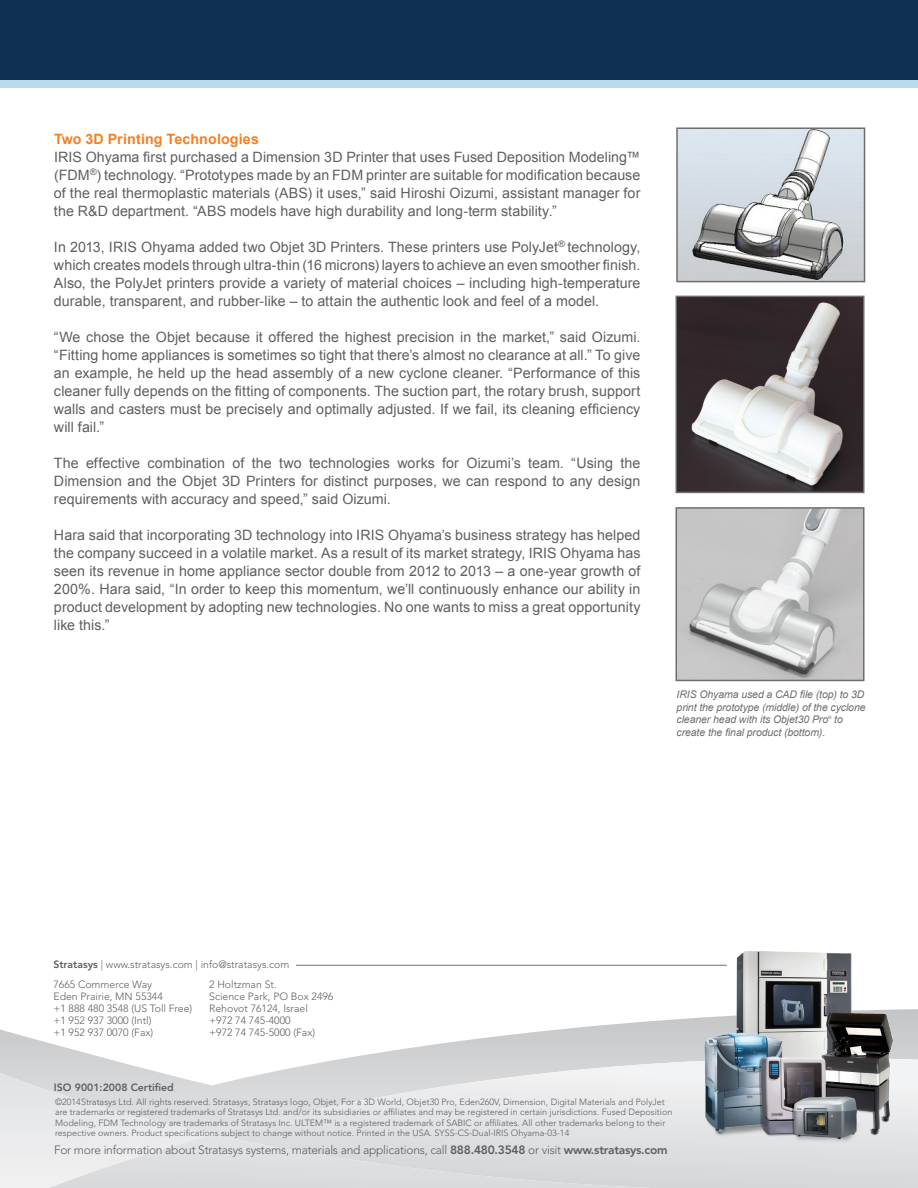
<style>
.page{position:relative;width:918px;height:1188px;background:#fff}
.page>*{position:absolute;margin:0;border:0;box-sizing:border-box;transform-origin:0 0}
.t1{font:14.25px/18px "Arial";letter-spacing:.005em;color:#5f5f62;text-align:justify}
.t2{font:700 14.25px "Arial";letter-spacing:.01em;color:#f58021}
.t3{font:300 12px "Avenir LT Std";letter-spacing:-.02em;color:#5f5f62}
.t4{font:300 10.5px/12px "Avenir LT Std";color:#5f5f62}
.t5{font:italic 10.5px/12.6px "Arial";letter-spacing:-.01em;color:#6e6e6f;text-align:justify}
.t6{font:800 10.5px "Avenir LT Std";color:#5f5f62}
.t7{font:300 9px/10.5px "Avenir LT Std";color:#5f5f62}
.t8{font:italic 4.5px "Arial";color:#6e6e6f}
.s1{font-weight:800}
</style>
<div class="page">
<svg style="left:0;top:1009px;width:918px;height:58px"></svg>
<svg style="left:213px;top:1058px;width:705px;height:77px"></svg>
<img style="left:697px;top:951px;width:202px;height:196px">
<div style="left:0;top:72px;width:918px;height:16px;background:#b8dcec"></div>
<div style="left:0;top:0;width:918px;height:80px;background:#0f3052"></div>
<hr style="left:296px;top:965px;width:431px;height:1px;background:#6e6e6f">
<img style="left:679px;top:299px;width:183px;height:191px">
<div style="left:676px;top:296px;width:189px;height:197px;border:2px solid #6e6e6f"></div>
<img style="left:679px;top:510px;width:183px;height:168px">
<div style="left:676px;top:507px;width:189px;height:174px;border:2px solid #6e6e6f"></div>
<img style="left:679px;top:130px;width:183px;height:149px">
<div style="left:676px;top:127px;width:189px;height:155px;border:2px solid #6e6e6f"></div>
<p class="t2" style="left:54px;top:129px;width:207px">Two 3D Printing Technologies</p>
<p class="t1" style="left:54px;top:148px;width:588px">IRIS Ohyama first purchased a Dimension 3D Printer that uses Fused Deposition Modeling™ (FDM<sup>®</sup>) technology. “Prototypes made by an FDM printer are suitable for modification because of the real thermoplastic materials (ABS) it uses,” said Hiroshi Oizumi, assistant manager for the R&amp;D department. “ABS models have high durability and long-term stability.”</p>
<p class="t1" style="left:54px;top:238px;width:588px">In 2013, IRIS Ohyama added two Objet 3D Printers. These printers use PolyJet<sup>®</sup> technology, which creates models through ultra-thin (16 microns) layers to achieve an even smoother finish.<br>Also, the PolyJet printers provide a variety of material choices – including high-temperature durable, transparent, and rubber-like – to attain the authentic look and feel of a model.</p>
<p class="t1" style="left:54px;top:328px;width:588px">“We chose the Objet because it offered the highest precision in the market,” said Oizumi. “Fitting home appliances is sometimes so tight that there’s almost no clearance at all.” To give an example, he held up the head assembly of a new cyclone cleaner. “Performance of this cleaner fully depends on the fitting of components. The suction part, the rotary brush, support walls and casters must be precisely and optimally adjusted. If we fail, its cleaning efficiency will fail.”</p>
<p class="t1" style="left:54px;top:454px;width:588px">The effective combination of the two technologies works for Oizumi’s team. “Using the Dimension and the Objet 3D Printers for distinct purposes, we can respond to any design requirements with accuracy and speed,” said Oizumi.</p>
<p class="t1" style="left:54px;top:526px;width:588px">Hara said that incorporating 3D technology into IRIS Ohyama’s business strategy has helped the company succeed in a volatile market. As a result of its market strategy, IRIS Ohyama has seen its revenue in home appliance sector double from 2012 to 2013 – a one-year growth of 200%. Hara said, “In order to keep this momentum, we’ll continuously enhance our ability in product development by adopting new technologies. No one wants to miss a great opportunity like this.”</p>
<p class="t5" style="left:677px;top:688px;width:191px">IRIS Ohyama used a CAD file (top) to 3D print the prototype (middle) of the cyclone cleaner head with its Objet30 Pro</p>
<p class="t8" style="left:828px;top:714px;width:5px">®</p>
<p class="t5" style="left:834px;top:714px;width:10px">to</p>
<p class="t5" style="left:677px;top:726px;width:150px">create the final product (bottom).</p>
<p class="t4" style="left:53px;top:958px;width:237px"><span class="s1">Stratasys</span> | www.stratasys.com | info@stratasys.com</p>
<p class="t4" style="left:53px;top:978px;width:140px">7665 Commerce Way<br>Eden Prairie, MN 55344<br>+1 888 480 3548 (US Toll Free) +1 952 937 3000 (Intl)<br>+1 952 937 0070 (Fax)</p>
<p class="t4" style="left:209px;top:978px;width:126px">2 Holtzman St.<br>Science Park, PO Box 2496<br>Rehovot 76124, Israel +972 74 745-4000<br>+972 74 745-5000 (Fax)</p>
<p class="t6" style="left:54px;top:1081px;width:121px">ISO 9001:2008 Certified</p>
<p class="t7" style="left:55px;top:1096px;width:619px">©2014Stratasys Ltd. All rights reserved. Stratasys, Stratasys logo, Objet, For a 3D World, Objet30 Pro, Eden260V, Dimension, Digital Materials and PolyJet are trademarks or registered trademarks of Stratasys Ltd. and/or its subsidiaries or affiliates and may be registered in certain jurisdictions. Fused Deposition Modeling, FDM Technology are trademarks of Stratasys Inc. ULTEM™ is a registered trademark of SABIC or affiliates. All other trademarks belong to their respective owners. Product specifications subject to change without notice. Printed in the USA. SYSS-CS-Dual-IRIS Ohyama-03-14</p>
<p class="t3" style="left:54px;top:1143px;width:615px">For more information about Stratasys systems, materials and applications, call <span class="s1">888.480.3548</span> or visit <span class="s1">www.stratasys.com</span></p>
</div>
